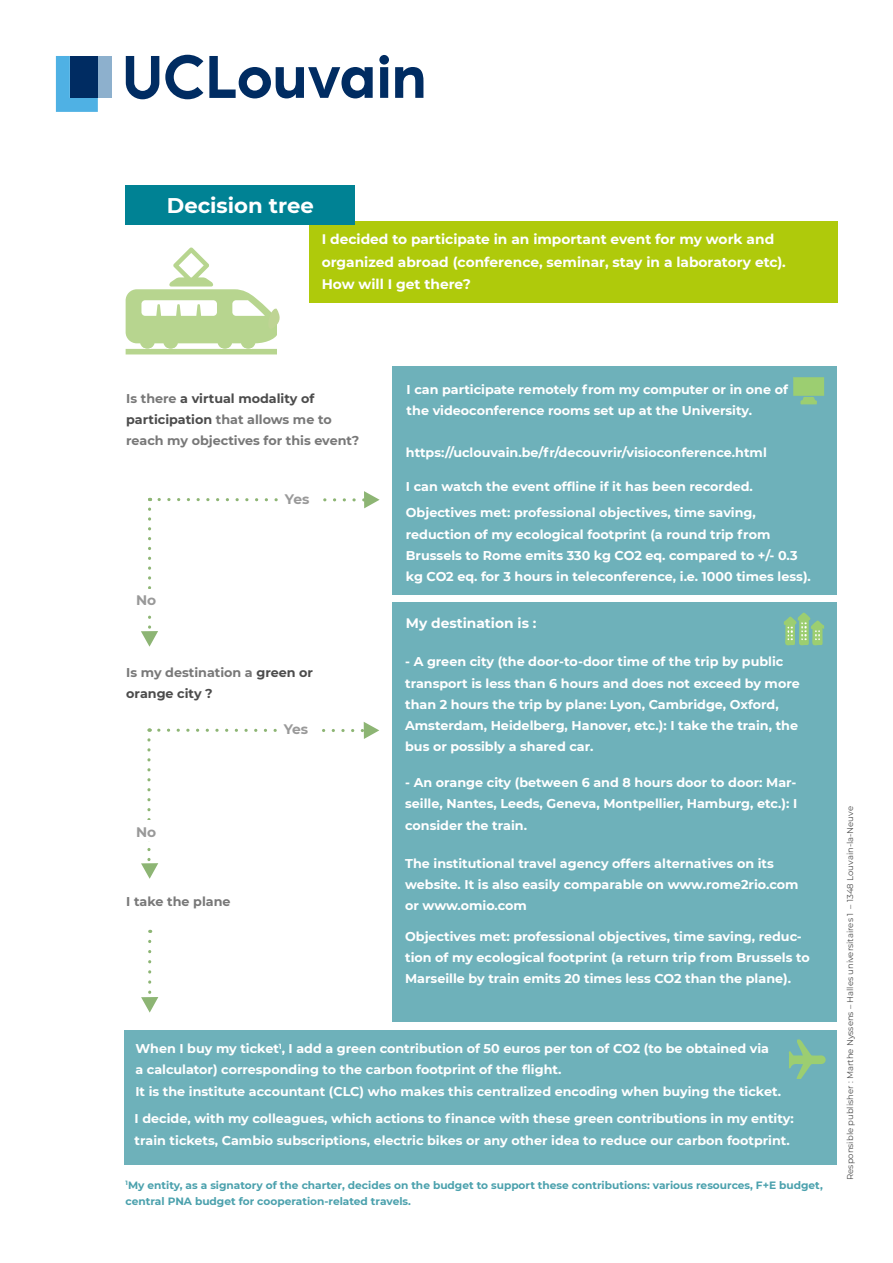
<style>
.page{position:relative;width:893px;height:1263px;background:#fff}
.page>*{position:absolute;margin:0;border:0;box-sizing:border-box;transform-origin:0 0}
.t1{font:700 21.15px "Montserrat";color:#fff}
.t2{font:700 13.8px/22.2px "Montserrat";color:#fff}
.t3{font:700 13.8px "Montserrat";color:#999}
.t4{font:700 12.75px/21.1px "Montserrat";color:#fff}
.t5{font:700 12.75px/21.1px "Montserrat";color:#787878}
.t6{font:700 12.75px/21.1px "Montserrat";color:#4c4c4c}
.t7{font:700 10.65px/15.9px "Montserrat";color:#4ba1ad}
.t8{font:8.55px "Montserrat";color:#4c4c4c}
.s1{color:#4c4c4c}
.s2{color:#787878}
</style>
<div class="page">
<div style="left:98px;top:56px;width:14px;height:42px;background:#8db0cd"></div>
<svg style="left:56px;top:56px;width:42px;height:56px"></svg>
<div style="left:70px;top:56px;width:28px;height:42px;background:#002c62"></div>
<svg style="left:126px;top:56px;width:33px;height:43px"></svg>
<svg style="left:209px;top:56px;width:164px;height:42px"></svg>
<svg style="left:379px;top:55px;width:10px;height:43px"></svg>
<svg style="left:395px;top:67px;width:28px;height:31px"></svg>
<svg style="left:165px;top:55px;width:38px;height:44px"></svg>
<div style="left:309px;top:221px;width:528px;height:81px;background:#afca0b"></div>
<div style="left:126px;top:185px;width:229px;height:40px;background:#008294"></div>
<div style="left:393px;top:367px;width:444px;height:228px;background:#6eb1ba"></div>
<div style="left:393px;top:602px;width:444px;height:420px;background:#6eb1ba"></div>
<div style="left:124px;top:1030px;width:713px;height:134px;background:#6eb1ba"></div>
<svg style="left:141px;top:491px;width:239px;height:156px"></svg>
<div style="left:279px;top:491px;width:40px;height:20px;background:#fff"></div>
<div style="left:134px;top:589px;width:35px;height:21px;background:#fff"></div>
<svg style="left:141px;top:722px;width:238px;height:157px"></svg>
<div style="left:278px;top:718px;width:38px;height:20px;background:#fff"></div>
<svg style="left:141px;top:941px;width:17px;height:71px"></svg>
<svg style="left:793px;top:377px;width:31px;height:27px"></svg>
<svg style="left:126px;top:247px;width:154px;height:107px"></svg>
<svg style="left:784px;top:612px;width:40px;height:34px"></svg>
<svg style="left:788px;top:1039px;width:38px;height:40px"></svg>
<h1 class="t1" style="left:167px;top:190px;width:148px">Decision tree</h1>
<p class="t2" style="left:322px;top:228px;width:466px">I decided to participate in an important event for my work and organized abroad (conference, seminar, stay in a laboratory etc).<br>How will I get there?</p>
<p class="t5" style="left:126px;top:387px;width:235px">Is there <span class="s1">a virtual modality of participation</span> that allows me to reach my objectives for this event?</p>
<p class="t3" style="left:136px;top:590px;width:22px">No</p>
<p class="t3" style="left:285px;top:489px;width:26px">Yes</p>
<p class="t6" style="left:126px;top:661px;width:188px"><span class="s2">Is my destination a</span> green or orange city ?</p>
<p class="t3" style="left:136px;top:822px;width:22px">No</p>
<p class="t5" style="left:126px;top:890px;width:106px">I take the plane</p>
<p class="t3" style="left:284px;top:719px;width:26px">Yes</p>
<p class="t4" style="left:407px;top:378px;width:383px">I can participate remotely from my computer or in one of the videoconference rooms set up at the University.</p>
<p class="t4" style="left:406px;top:441px;width:362px">https://uclouvain.be/fr/decouvrir/visioconference.html</p>
<p class="t4" style="left:406px;top:475px;width:349px">I can watch the event offline if it has been recorded.</p>
<p class="t4" style="left:406px;top:502px;width:406px">Objectives met: professional objectives, time saving, reduction of my ecological footprint (a round trip from Brussels to Rome emits 330 kg CO2 eq. compared to +/- 0.3 kg CO2 eq. for 3 hours in teleconference, i.e. 1000 times less).</p>
<p class="t2" style="left:406px;top:612px;width:132px">My destination is :</p>
<p class="t4" style="left:405px;top:651px;width:396px">- A green city (the door-to-door time of the trip by public transport is less than 6 hours and does not exceed by more than 2 hours the trip by plane: Lyon, Cambridge, Oxford, Amsterdam, Heidelberg, Hanover, etc.): I take the train, the bus or possibly a shared car.</p>
<p class="t4" style="left:405px;top:771px;width:394px;text-align:justify">- An orange city (between 6 and 8 hours door to door: Mar&shy;seille, Nantes, Leeds, Geneva, Montpellier, Hamburg, etc.): I consider the train.</p>
<p class="t4" style="left:405px;top:852px;width:395px">The institutional travel agency offers alternatives on its website. It is also easily comparable on www.rome2rio.com or www.omio.com</p>
<p class="t4" style="left:405px;top:925px;width:406px">Objectives met: professional objectives, time saving, reduc&shy;tion of my ecological footprint (a return trip from Brussels to<br>Marseille by train emits 20 times less CO2 than the plane).</p>
<p class="t4" style="left:135px;top:1037px;width:647px">When I buy my ticket<sup>1</sup>, I add a green contribution of 50 euros per ton of CO2 (to be obtained via<br>a calculator) corresponding to the carbon footprint of the flight.<br>It is the institute accountant (CLC) who makes this centralized encoding when buying the ticket.</p>
<p class="t4" style="left:135px;top:1108px;width:661px">I decide, with my colleagues, which actions to finance with these green contributions in my entity: train tickets, Cambio subscriptions, electric bikes or any other idea to reduce our carbon footprint.</p>
<p class="t7" style="left:126px;top:1177px;width:699px"><sup>1</sup>My entity, as a signatory of the charter, decides on the budget to support these contributions: various resources, F+E budget, central PNA budget for cooperation-related travels.</p>
<p class="t8" style="left:844px;top:1180px;width:375px;rotate:-90deg">Responsible publisher : Marthe Nyssens – Halles universitaires 1 – 1348 Louvain-la-Neuve</p>
</div>
